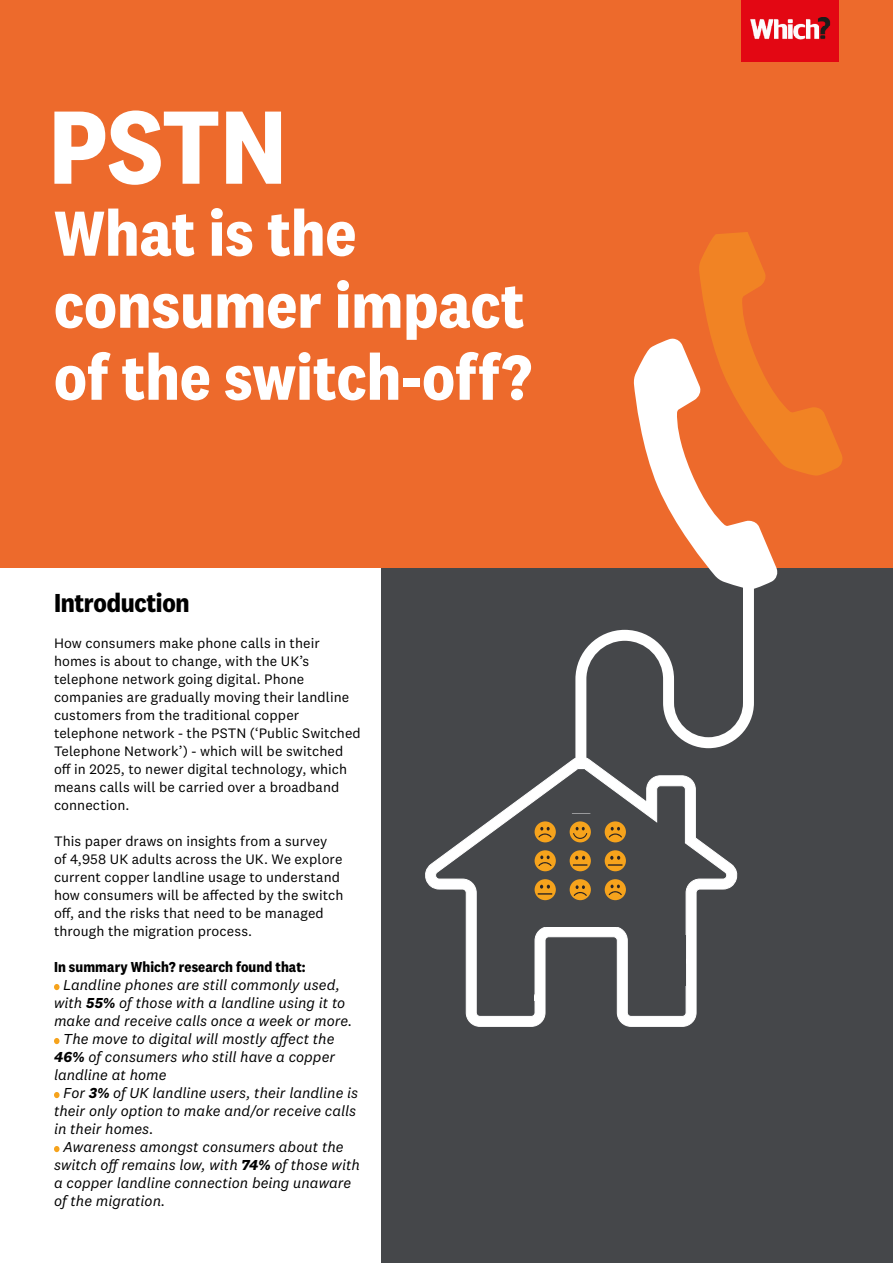
<style>
.page{position:relative;width:893px;height:1263px;background:#fff}
.page>*{position:absolute;margin:0;border:0;box-sizing:border-box;transform-origin:0 0}
.t1{font:700 108px "National 2 Narrow";color:#fff}
.t2{font:700 66px/72px "National 2 Narrow";color:#fff}
.t3{font:700 27px "National 2 Narrow";letter-spacing:-.015em;color:#000}
.t4{font:italic 15px "National 2";color:#000}
.t5{font:700 15px "National 2 Narrow";letter-spacing:.005em;color:#000}
.t6{font:14.25px/18px "National 2";letter-spacing:.005em;color:#000}
.s1{font-weight:700}
</style>
<div class="page">
<div style="left:0;top:0;width:893px;height:580px;background:#ed6a2c"></div>
<div style="left:0;top:569px;width:893px;height:694px;background:#45474a"></div>
<svg style="left:575px;top:568px;width:179px;height:188px"></svg>
<div style="left:754px;top:568px;width:139px;height:196px;background:#45474a"></div>
<svg style="left:425px;top:756px;width:313px;height:271px"></svg>
<div style="left:521px;top:813px;width:112px;height:113px;background:#45474a"></div>
<svg style="left:554px;top:769px;width:54px;height:44px"></svg>
<div style="left:481px;top:958px;width:53px;height:51px;background:#45474a"></div>
<div style="left:633px;top:935px;width:52px;height:51px;background:#45474a"></div>
<img style="left:742px;top:0;width:97px;height:61px">
<div style="left:0;top:569px;width:381px;height:694px;background:#fff"></div>
<svg style="left:54px;top:984px;width:6px;height:6px"></svg>
<svg style="left:54px;top:1038px;width:6px;height:6px"></svg>
<svg style="left:54px;top:1092px;width:6px;height:6px"></svg>
<svg style="left:54px;top:1146px;width:6px;height:6px"></svg>
<svg style="left:634px;top:232px;width:208px;height:357px"></svg>
<div style="left:570px;top:879px;width:21px;height:21px;background:#f6a31c;border-radius:50%"></div>
<div style="left:570px;top:821px;width:21px;height:21px;background:#f6a31c;border-radius:50%"></div>
<div style="left:605px;top:821px;width:21px;height:21px;background:#f6a31c;border-radius:50%"></div>
<div style="left:535px;top:821px;width:21px;height:21px;background:#f6a31c;border-radius:50%"></div>
<div style="left:570px;top:850px;width:21px;height:21px;background:#f6a31c;border-radius:50%"></div>
<div style="left:605px;top:850px;width:21px;height:21px;background:#f6a31c;border-radius:50%"></div>
<div style="left:535px;top:850px;width:21px;height:21px;background:#f6a31c;border-radius:50%"></div>
<div style="left:605px;top:879px;width:21px;height:21px;background:#f6a31c;border-radius:50%"></div>
<svg style="left:535px;top:879px;width:21px;height:21px"></svg>
<svg style="left:538px;top:885px;width:14px;height:9px"></svg>
<svg style="left:574px;top:885px;width:13px;height:11px"></svg>
<svg style="left:609px;top:884px;width:13px;height:11px"></svg>
<svg style="left:573px;top:856px;width:15px;height:10px"></svg>
<svg style="left:608px;top:856px;width:15px;height:10px"></svg>
<svg style="left:538px;top:855px;width:14px;height:11px"></svg>
<svg style="left:538px;top:827px;width:14px;height:10px"></svg>
<svg style="left:573px;top:827px;width:14px;height:12px"></svg>
<svg style="left:609px;top:827px;width:13px;height:10px"></svg>
<h1 class="t1" style="left:49px;top:83px;width:240px">PSTN</h1>
<h2 class="t2" style="left:54px;top:197px;width:479px">What is the consumer impact of the switch-off?</h2>
<h3 class="t3" style="left:54px;top:587px;width:137px">Introduction</h3>
<p class="t6" style="left:54px;top:634px;width:308px">How consumers make phone calls in their homes is about to change, with the UK’s telephone network going digital. Phone companies are gradually moving their landline customers from the traditional copper telephone network - the PSTN (‘Public Switched Telephone Network’) - which will be switched off in 2025, to newer digital technology, which means calls will be carried over a broadband connection.</p>
<p class="t6" style="left:54px;top:832px;width:291px">This paper draws on insights from a survey<br>of 4,958 UK adults across the UK. We explore current copper landline usage to understand how consumers will be affected by the switch off, and the risks that need to be managed through the migration process.</p>
<p class="t5" style="left:54px;top:958px;width:253px">In summary Which? research found that:</p>
<p class="t4" style="left:63px;top:976px;width:278px">Landline phones are still commonly used,</p>
<p class="t4" style="left:54px;top:994px;width:293px">with <span class="s1">55%</span> of those with a landline using it to</p>
<p class="t4" style="left:54px;top:1012px;width:300px">make and receive calls once a week or more.</p>
<p class="t4" style="left:63px;top:1030px;width:273px">The move to digital will mostly affect the</p>
<p class="t4" style="left:54px;top:1048px;width:283px"><span class="s1">46%</span> of consumers who still have a copper</p>
<p class="t4" style="left:54px;top:1066px;width:114px">landline at home</p>
<p class="t4" style="left:63px;top:1084px;width:296px">For <span class="s1">3%</span> of UK landline users, their landline is</p>
<p class="t4" style="left:54px;top:1102px;width:304px">their only option to make and/or receive calls</p>
<p class="t4" style="left:54px;top:1120px;width:101px">in their homes.</p>
<p class="t4" style="left:63px;top:1138px;width:282px">Awareness amongst consumers about the</p>
<p class="t4" style="left:54px;top:1156px;width:307px">switch off remains low, with <span class="s1">74%</span> of those with</p>
<p class="t4" style="left:54px;top:1174px;width:299px">a copper landline connection being unaware</p>
<p class="t4" style="left:54px;top:1192px;width:113px">of the migration.</p>
</div>
